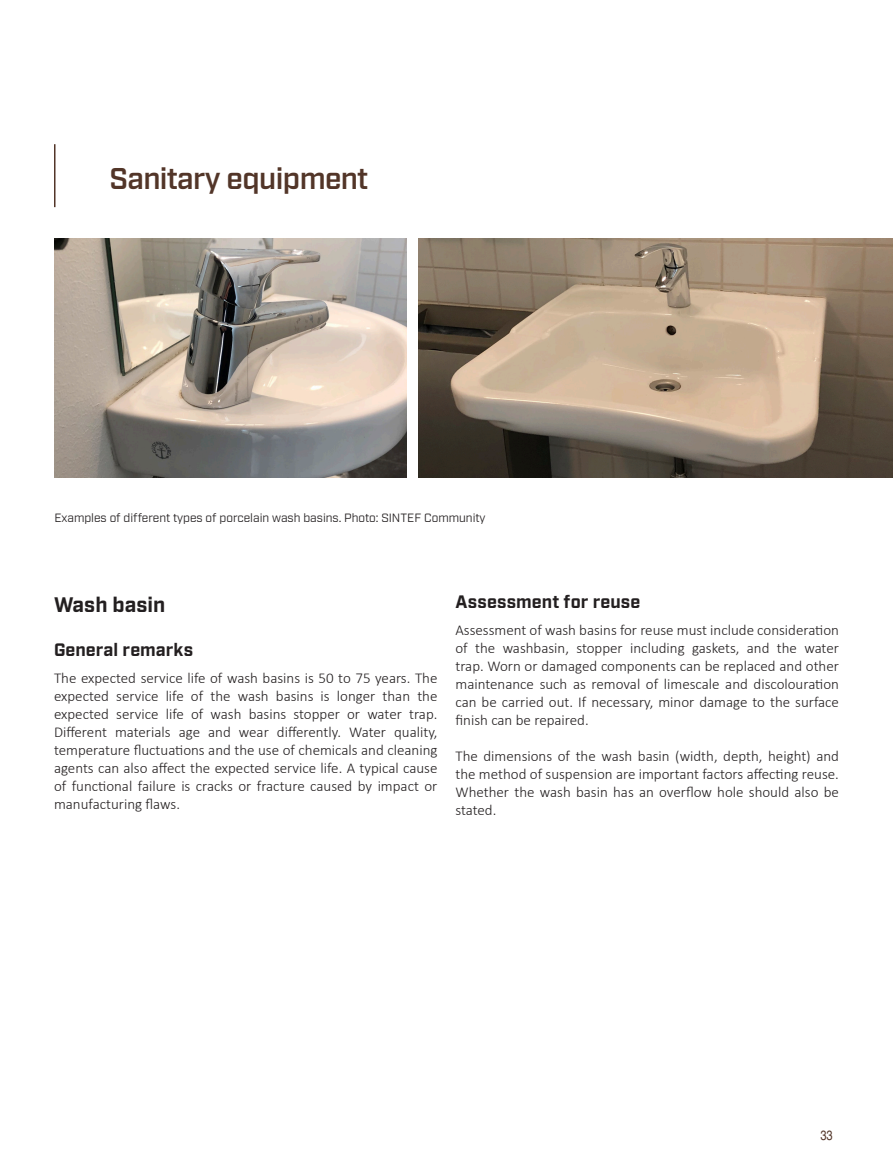
<style>
.page{position:relative;width:893px;height:1170px;background:#fff}
.page>*{position:absolute;margin:0;border:0;box-sizing:border-box;transform-origin:0 0}
.Hovedoverskrifter{font:600 30px "Industry";letter-spacing:-.02em;color:#523528}
.Overskrift_2{font:700 21px "Industry";color:#231f20}
.Overskrift_3{font:700 18px "Industry";letter-spacing:.005em;color:#231f20}
.Brødtekst{font:300 15px/18px "Calibri";color:#231f20;text-align:justify}
.t1{font:condensed 13.5px "Helvetica";color:#523528}
.Figurtekst{font:12px "Industry";color:#231f20}
</style>
<div class="page">
<hr style="left:54px;top:144px;width:2px;height:63px;background:#523528">
<img style="left:55px;top:239px;width:352px;height:238px">
<img style="left:419px;top:239px;width:474px;height:238px">
<p class="Hovedoverskrifter" style="left:109px;top:161px;width:260px">Sanitary equipment</p>
<p class="Figurtekst" style="left:55px;top:511px;width:432px">Examples of different types of porcelain wash basins. Photo: SINTEF Community</p>
<p class="Overskrift_2" style="left:54px;top:592px;width:113px">Wash basin</p>
<p class="Overskrift_3" style="left:54px;top:639px;width:141px">General remarks</p>
<p class="Brødtekst" style="left:54px;top:668px;width:385px">The expected service life of wash basins is 50 to 75 years. The expected service life of the wash basins is longer than the expected service life of wash basins stopper or water trap.<br>Different materials age and wear differently. Water quality, temperature fluctuations and the use of chemicals and cleaning agents can also affect the expected service life. A typical cause of functional failure is cracks or fracture caused by impact or manufacturing flaws.</p>
<p class="Overskrift_3" style="left:455px;top:591px;width:186px">Assessment for reuse</p>
<p class="Brødtekst" style="left:455px;top:620px;width:385px">Assessment of wash basins for reuse must include consideration of the washbasin, stopper including gaskets, and the water trap. Worn or damaged components can be replaced and other maintenance such as removal of limescale and discolouration can be carried out. If necessary, minor damage to the surface finish can be repaired.</p>
<p class="Brødtekst" style="left:455px;top:746px;width:385px">The dimensions of the wash basin (width, depth, height) and the method of suspension are important factors affecting reuse.<br>Whether the wash basin has an overflow hole should also be stated.</p>
<p class="t1" style="left:820px;top:1127px;width:14px">33</p>
</div>
